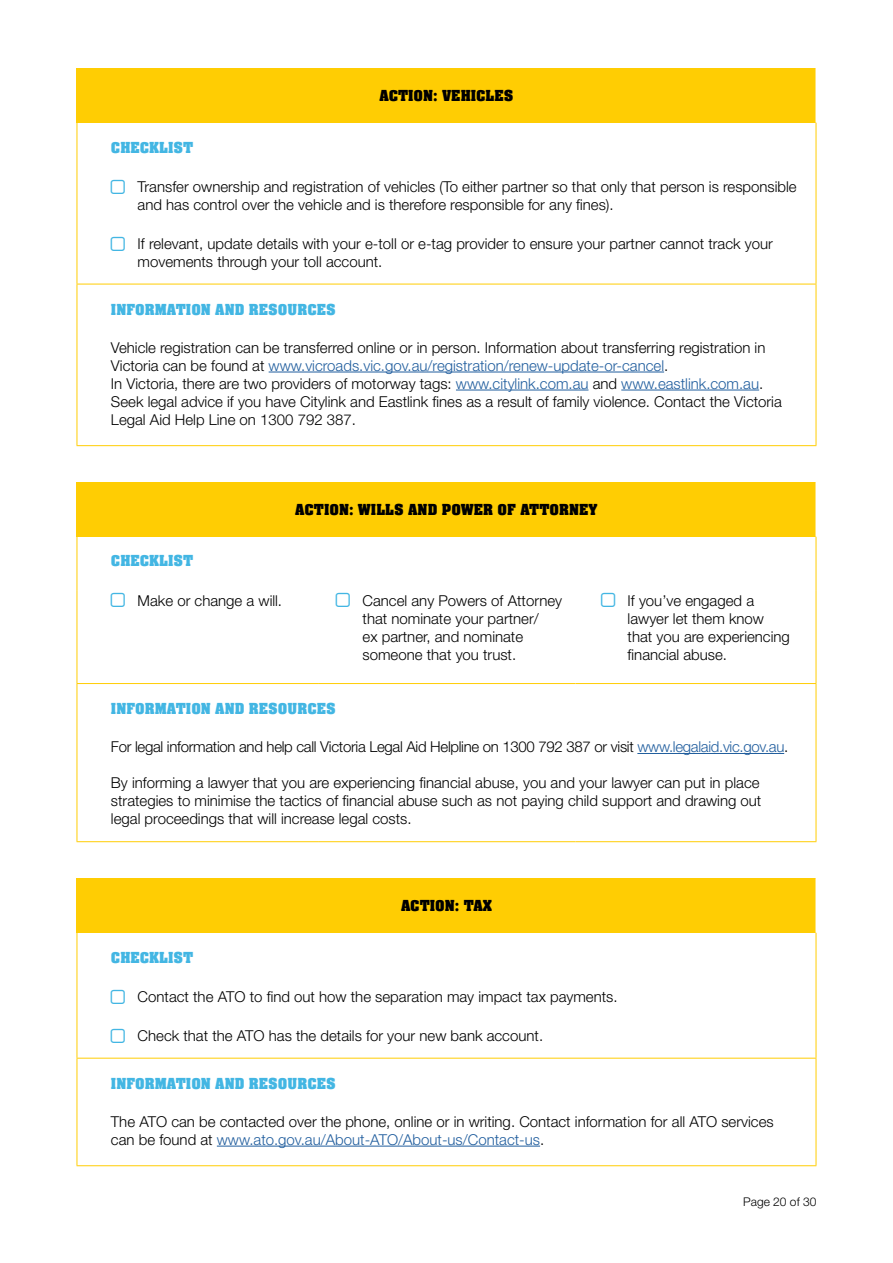
<style>
.page{position:relative;width:893px;height:1263px;background:#fff}
.page>*{position:absolute;margin:0;border:0;box-sizing:border-box;transform-origin:0 0}
.t1{font:700 16.5px "Aachen Com";color:#43b6e3}
.t2{font:700 16.5px "Aachen Com";color:#000}
.t3{font:300 15px/18px "Helvetica Neue LT Std";color:#000}
.t4{font:300 15px "Helvetica Neue LT Std";letter-spacing:-.02em;color:#000}
.t5{font:300 12px "Helvetica Neue LT Std";color:#000}
.s1{color:#215e9e}
</style>
<div class="page">
<div style="left:77px;top:68px;width:739px;height:55px;background:#ffcd03"></div>
<hr style="left:77px;top:123px;width:1px;height:161px;background:#ffcd03">
<hr style="left:816px;top:123px;width:1px;height:161px;background:#ffcd03">
<hr style="left:77px;top:284px;width:739px;height:1px;background:#ffcd03">
<hr style="left:77px;top:284px;width:1px;height:161px;background:#ffcd03">
<hr style="left:816px;top:284px;width:1px;height:161px;background:#ffcd03">
<hr style="left:77px;top:445px;width:739px;height:1px;background:#ffcd03">
<hr style="left:269px;top:372px;width:395px;height:1px;background:#215e9e">
<hr style="left:456px;top:390px;width:132px;height:1px;background:#215e9e">
<hr style="left:621px;top:390px;width:138px;height:1px;background:#215e9e">
<div style="left:77px;top:482px;width:739px;height:55px;background:#ffcd03"></div>
<hr style="left:77px;top:537px;width:1px;height:53px;background:#ffcd03">
<hr style="left:816px;top:537px;width:1px;height:53px;background:#ffcd03">
<hr style="left:77px;top:590px;width:1px;height:93px;background:#ffcd03">
<hr style="left:816px;top:590px;width:1px;height:93px;background:#ffcd03">
<hr style="left:77px;top:683px;width:242px;height:1px;background:#ffcd03">
<hr style="left:77px;top:684px;width:1px;height:157px;background:#ffcd03">
<hr style="left:319px;top:683px;width:256px;height:1px;background:#ffcd03">
<hr style="left:575px;top:683px;width:241px;height:1px;background:#ffcd03">
<hr style="left:816px;top:684px;width:1px;height:157px;background:#ffcd03">
<hr style="left:77px;top:841px;width:242px;height:1px;background:#ffcd03">
<hr style="left:319px;top:841px;width:256px;height:1px;background:#ffcd03">
<hr style="left:575px;top:841px;width:241px;height:1px;background:#ffcd03">
<hr style="left:637px;top:753px;width:147px;height:1px;background:#215e9e">
<div style="left:77px;top:878px;width:739px;height:55px;background:#ffcd03"></div>
<hr style="left:77px;top:933px;width:1px;height:125px;background:#ffcd03">
<hr style="left:816px;top:933px;width:1px;height:125px;background:#ffcd03">
<hr style="left:77px;top:1058px;width:739px;height:1px;background:#ffcd03">
<hr style="left:77px;top:1058px;width:1px;height:107px;background:#ffcd03">
<hr style="left:816px;top:1058px;width:1px;height:107px;background:#ffcd03">
<hr style="left:77px;top:1165px;width:739px;height:1px;background:#ffcd03">
<hr style="left:217px;top:1146px;width:323px;height:1px;background:#215e9e">
<p class="t2" style="left:379px;top:86px;width:136px">ACTION: VEHICLES</p>
<p class="t1" style="left:111px;top:139px;width:84px">CHECKLIST</p>
<p class="t3" style="left:138px;top:178px;width:661px">Transfer ownership and registration of vehicles (To either partner so that only that person is responsible and has control over the vehicle and is therefore responsible for any fines).</p>
<p class="t3" style="left:138px;top:235px;width:637px">If relevant, update details with your e-toll or e-tag provider to ensure your partner cannot track your movements through your toll account.</p>
<p class="t1" style="left:111px;top:300px;width:226px">INFORMATION AND RESOURCES</p>
<p class="t3" style="left:111px;top:338px;width:672px">Vehicle registration can be transferred online or in person. Information about transferring registration in Victoria can be found at <span class="s1">www.vicroads.vic.gov.au/registration/renew-update-or-cancel</span>.<br>In Victoria, there are two providers of motorway tags: <span class="s1">www.citylink.com.au</span> and <span class="s1">www.eastlink.com.au</span>.<br>Seek legal advice if you have Citylink and Eastlink fines as a result of family violence. Contact the Victoria Legal Aid Help Line on 1300 792 387.</p>
<p class="t2" style="left:295px;top:500px;width:304px">ACTION: WILLS AND POWER OF ATTORNEY</p>
<p class="t1" style="left:111px;top:551px;width:84px">CHECKLIST</p>
<p class="t3" style="left:138px;top:591px;width:146px">Make or change a will.</p>
<p class="t3" style="left:363px;top:591px;width:201px">Cancel any Powers of Attorney that nominate your partner/<br>ex partner, and nominate someone that you trust.</p>
<p class="t3" style="left:628px;top:591px;width:164px">If you’ve engaged a lawyer let them know that you are experiencing financial abuse.</p>
<p class="t1" style="left:111px;top:700px;width:226px">INFORMATION AND RESOURCES</p>
<p class="t4" style="left:111px;top:737px;width:679px">For legal information and help call Victoria Legal Aid Helpline on 1300 792 387 or visit <span class="s1">www.legalaid.vic.gov.au</span>.</p>
<p class="t3" style="left:111px;top:773px;width:652px">By informing a lawyer that you are experiencing financial abuse, you and your lawyer can put in place strategies to minimise the tactics of financial abuse such as not paying child support and drawing out legal proceedings that will increase legal costs.</p>
<p class="t2" style="left:401px;top:896px;width:92px">ACTION: TAX</p>
<p class="t1" style="left:111px;top:949px;width:84px">CHECKLIST</p>
<p class="t3" style="left:138px;top:988px;width:481px">Contact the ATO to find out how the separation may impact tax payments.</p>
<p class="t3" style="left:138px;top:1027px;width:407px">Check that the ATO has the details for your new bank account.</p>
<p class="t1" style="left:111px;top:1074px;width:226px">INFORMATION AND RESOURCES</p>
<p class="t3" style="left:111px;top:1112px;width:664px">The ATO can be contacted over the phone, online or in writing. Contact information for all ATO services can be found at <span class="s1">www.ato.gov.au/About-ATO/About-us/Contact-us</span>.</p>
<p class="t5" style="left:743px;top:1194px;width:75px">Page 20 of 30</p>
</div>
